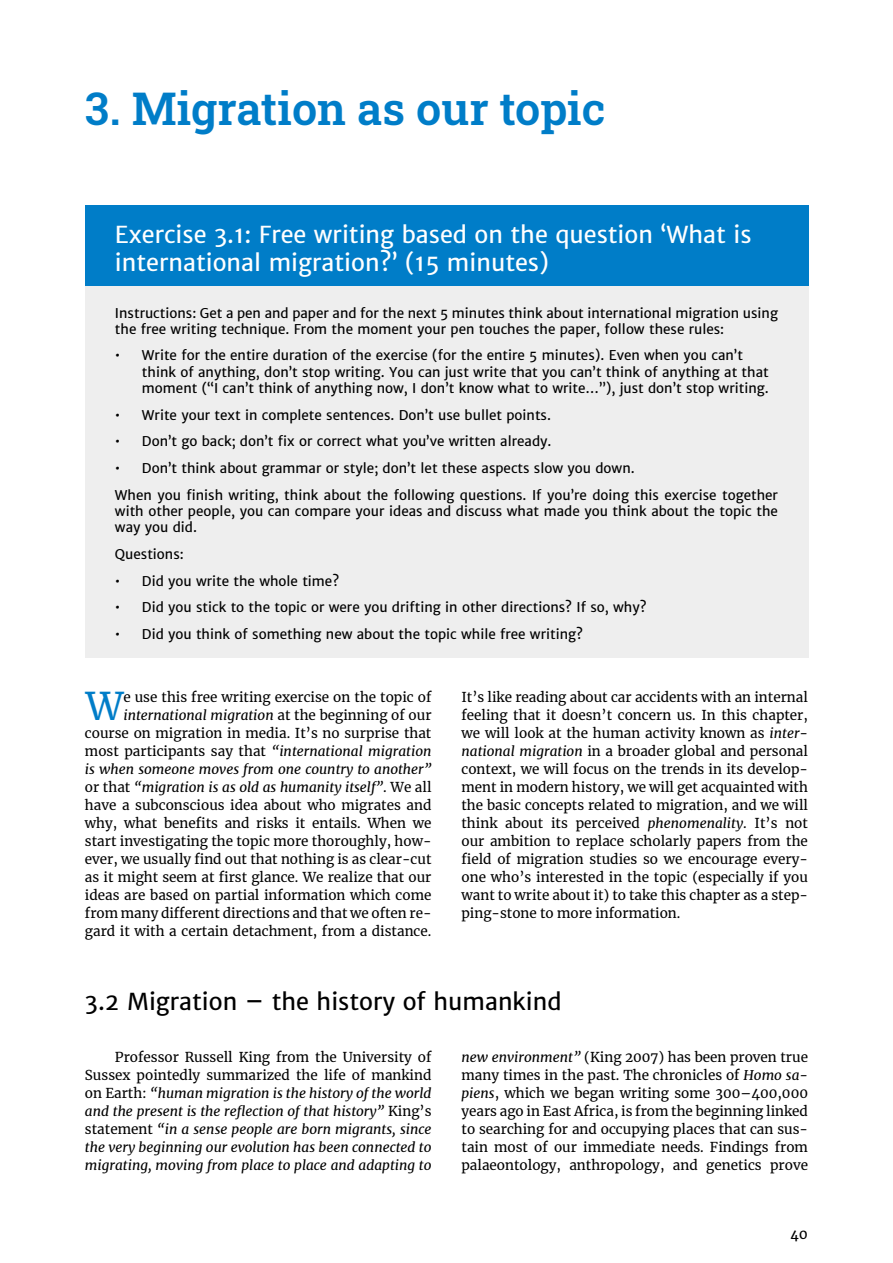
<style>
.page{position:relative;width:893px;height:1263px;background:#fff}
.page>*{position:absolute;margin:0;border:0;box-sizing:border-box;transform-origin:0 0}
.t1{font:600 45px "Roboto Slab";color:#007dc8}
.t2{font:37.8px "Merriweather";color:#007dc8}
.t3{font:23.4px/28.2px "Merriweather Sans";color:#fff}
.t4{font:23.4px "Merriweather Sans";color:#000}
.t5{font:13.5px/18px "Merriweather";color:#000;text-align:justify}
.t6{font:13.5px/16.2px "Merriweather Sans";color:#000}
.t7{font:italic 13.5px/18px "Merriweather";color:#000;text-align:justify}
.s1{font-style:italic}
.s2{font-style:normal}
</style>
<div class="page">
<div style="left:85px;top:205px;width:723px;height:88px;background:#007dc8"></div>
<div style="left:85px;top:286px;width:723px;height:66px;background:#eee"></div>
<div style="left:85px;top:329px;width:723px;height:83px;background:#eee"></div>
<div style="left:85px;top:388px;width:723px;height:50px;background:#eee"></div>
<div style="left:85px;top:415px;width:723px;height:50px;background:#eee"></div>
<div style="left:85px;top:442px;width:723px;height:50px;background:#eee"></div>
<div style="left:85px;top:468px;width:723px;height:83px;background:#eee"></div>
<div style="left:85px;top:528px;width:723px;height:49px;background:#eee"></div>
<div style="left:85px;top:554px;width:723px;height:50px;background:#eee"></div>
<div style="left:85px;top:581px;width:723px;height:50px;background:#eee"></div>
<div style="left:85px;top:608px;width:723px;height:50px;background:#eee"></div>
<h1 class="t1" style="left:85px;top:78px;width:522px">3. Migration as our topic</h1>
<h3 class="t3" style="left:115px;top:220px;width:638px">Exercise 3.1: Free writing based on the question ‘What is international migration?’ (15 minutes)</h3>
<p class="t6" style="left:115px;top:304px;width:665px">Instructions: Get a pen and paper and for the next 5 minutes think about international migration using the free writing technique. From the moment your pen touches the paper, follow these rules:</p>
<p class="t6" style="left:142px;top:347px;width:628px;text-indent:-27px">• Write for the entire duration of the exercise (for the entire 5 minutes). Even when you can’t think of anything, don’t stop writing. You can just write that you can’t think of anything at that moment (“I can’t think of anything now, I don’t know what to write…”), just don’t stop writing.</p>
<p class="t6" style="left:115px;top:406px;width:438px">• Write your text in complete sentences. Don’t use bullet points.</p>
<p class="t6" style="left:115px;top:433px;width:438px">• Don’t go back; don’t fix or correct what you’ve written already.</p>
<p class="t6" style="left:115px;top:455px;width:664px;line-height:26.7px">• Don’t think about grammar or style; don’t let these aspects slow you down.<br>When you finish writing, think about the following questions. If you’re doing this exercise together</p>
<p class="t6" style="left:115px;top:503px;width:664px">with other people, you can compare your ideas and discuss what made you think about the topic the way you did.</p>
<p class="t6" style="left:115px;top:546px;width:70px">Questions:</p>
<p class="t6" style="left:115px;top:572px;width:226px">• Did you write the whole time?</p>
<p class="t6" style="left:115px;top:599px;width:533px">• Did you stick to the topic or were you drifting in other directions? If so, why?</p>
<p class="t6" style="left:115px;top:626px;width:470px">• Did you think of something new about the topic while free writing?</p>
<p class="t5" style="left:85px;top:688px;width:348px;text-align:right">e use this free writing exercise on the topic of <span class="s1">international migration</span> at the beginning of our course on migration in media. It’s no surprise that most participants say that <span class="s1">“international migration is when someone moves from one country to another” </span>or that <span class="s1">“migration is as old as humanity itself”</span>. We all have a subconscious idea about who migrates and why, what benefits and risks it entails. When we start investigating the topic more thoroughly, how&shy;ever, we usually find out that nothing is as clear-cut as it might seem at first glance. We realize that our ideas are based on partial information which come from many different directions and that we often re&shy;gard it with a certain detachment, from a distance.</p>
<p class="t5" style="left:461px;top:688px;width:348px">It’s like reading about car accidents with an internal feeling that it doesn’t concern us. In this chapter, we will look at the human activity known as <span class="s1">inter&shy;national migration</span> in a broader global and personal context, we will focus on the trends in its develop&shy;ment in modern history, we will get acquainted with the basic concepts related to migration, and we will think about its perceived <span class="s1">phenomenality</span>. It’s not our ambition to replace scholarly papers from the field of migration studies so we encourage every&shy;one who’s interested in the topic (especially if you want to write about it) to take this chapter as a step&shy;ping-stone to more information.</p>
<h2 class="t2" style="left:86px;top:680px;width:39px">W</h2>
<h3 class="t4" style="left:85px;top:986px;width:478px">3.2 Migration – the history of humankind</h3>
<p class="t7" style="left:85px;top:1048px;width:348px;text-indent:30px"><span class="s2">Professor Russell King from the University of Sussex pointedly summarized the life of mankind on Earth:</span> “human migration is the history of the world and the present is the reflection of that history” <span class="s2">King’s statement</span> “in a sense people are born migrants, since the very beginning our evolution has been connected to migrating, moving from place to place and adapting to</p>
<p class="t5" style="left:461px;top:1048px;width:348px"><span class="s1">new environment”</span> (King 2007) has been proven true many times in the past. The chronicles of <span class="s1">Homo sa&shy;piens</span>, which we began writing some 300–400,000 years ago in East Africa, is from the beginning linked to searching for and occupying places that can sus&shy;tain most of our immediate needs. Findings from palaeontology, anthropology, and genetics prove</p>
<p class="t6" style="left:790px;top:1226px;width:19px">40</p>
</div>
